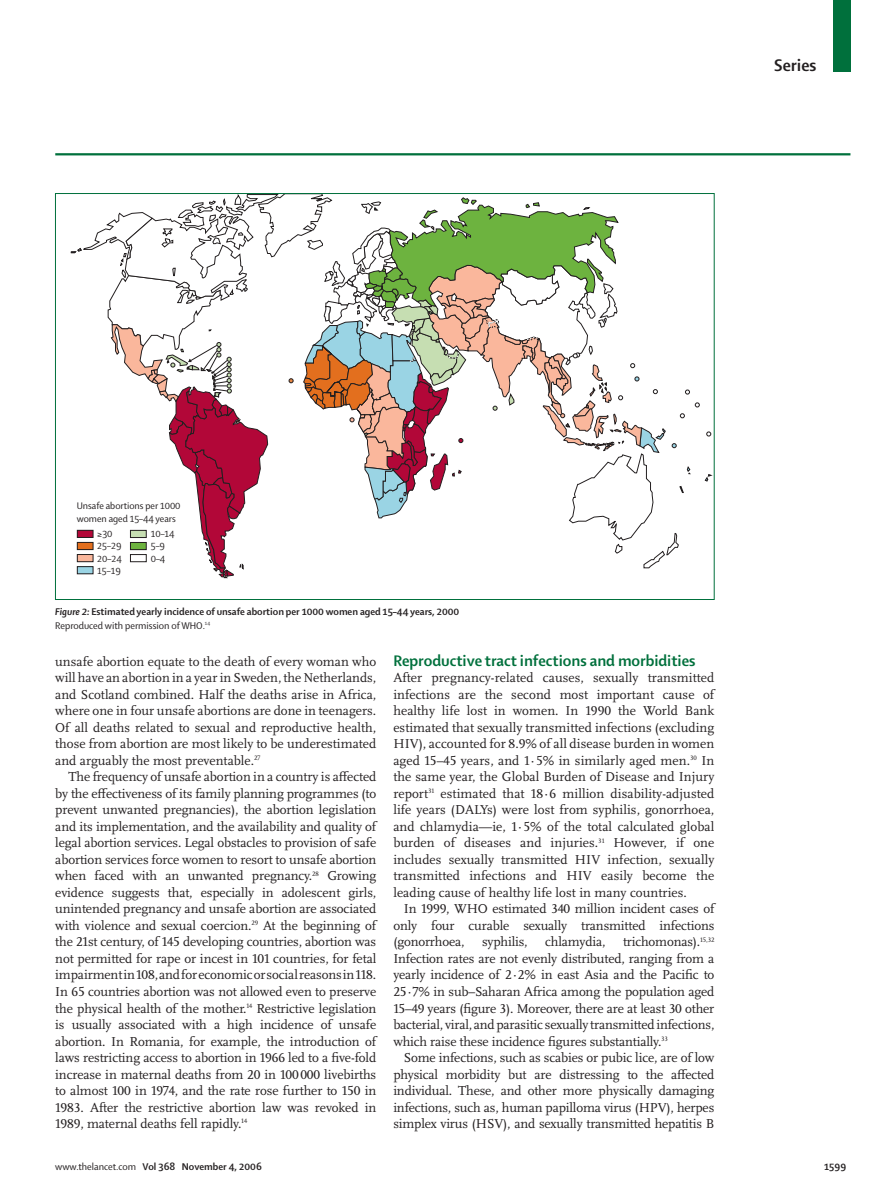
<style>
.page{position:relative;width:893px;height:1200px;background:#fff}
.page>*{position:absolute;margin:0;border:0;box-sizing:border-box;transform-origin:0 0}
.t1{font:700 18px "Shaker 2 Lancet";color:#231f20}
.t2{font:700 16.5px "Shaker 2 Lancet";color:#00703c}
.t3{font:13.5px/16.5px "Scala Lancet Pro";letter-spacing:-.01em;color:#231f20;text-align:justify}
.t4{font:700 10.5px/13.2px "Shaker 2 Lancet";color:#231f20}
.t5{font:10.2px/12.3px "Shaker 2 Lancet";color:#231f20}
.s1{font-style:italic}
.s2{font-weight:400}
</style>
<div class="page">
<div style="left:833px;top:0;width:17px;height:71px;background:#00703c"></div>
<hr style="left:55px;top:153px;width:795px;height:2px;background:#00703c">
<svg style="left:71px;top:195px;width:641px;height:383px"></svg>
<div style="left:130px;top:554px;width:16px;height:7px;background:#fff"></div>
<div style="left:130px;top:554px;width:17px;height:8px;border:1px solid #231f20"></div>
<div style="left:77px;top:542px;width:16px;height:7px;background:#e36f1e"></div>
<div style="left:77px;top:542px;width:17px;height:8px;border:1px solid #231f20"></div>
<div style="left:77px;top:554px;width:16px;height:7px;background:#fab79c"></div>
<div style="left:77px;top:554px;width:17px;height:8px;border:1px solid #231f20"></div>
<div style="left:77px;top:566px;width:16px;height:7px;background:#9ad4e4"></div>
<div style="left:77px;top:566px;width:17px;height:8px;border:1px solid #231f20"></div>
<div style="left:130px;top:530px;width:16px;height:7px;background:#c6deb2"></div>
<div style="left:130px;top:530px;width:17px;height:8px;border:1px solid #231f20"></div>
<div style="left:130px;top:542px;width:16px;height:7px;background:#6db33f"></div>
<div style="left:130px;top:542px;width:17px;height:8px;border:1px solid #231f20"></div>
<div style="left:77px;top:530px;width:16px;height:7px;background:#b20738"></div>
<div style="left:77px;top:529px;width:17px;height:9px;border:1px solid #231f20"></div>
<h1 class="t1" style="left:774px;top:58px;width:44px">Series</h1>
<p class="t5" style="left:77px;top:500px;width:105px">Unsafe abortions per 1000 women aged 15–44 years</p>
<p class="t5" style="left:97px;top:528px;width:26px">≥30<br>25–29<br>20–24<br>15–19</p>
<p class="t5" style="left:151px;top:528px;width:25px">10–14<br>5–9<br>0–4</p>
<p class="t4" style="left:55px;top:606px;width:405px"><span class="s1">Figure 2:</span> Estimated yearly incidence of unsafe abortion per 1000 women aged 15–44 years, 2000<br><span class="s2">Reproduced with permission of WHO.</span><sup>14</sup></p>
<p class="t3" style="left:55px;top:654px;width:323px">unsafe abortion equate to the death of every woman who will have an abortion in a year in Sweden, the Netherlands, and Scotland combined. Half the deaths arise in Africa, where one in four unsafe abortions are done in teenagers.<br>Of all deaths related to sexual and reproductive health, those from abortion are most likely to be underestimated and arguably the most preventable.<sup>27</sup></p>
<p class="t3" style="left:55px;top:769px;width:323px;text-indent:13px">The frequency of unsafe abortion in a country is affected by the effectiveness of its family planning programmes (to prevent unwanted pregnancies), the abortion legislation and its implementation, and the availability and quality of legal abortion services. Legal obstacles to provision of safe abortion services force women to resort to unsafe abortion when faced with an unwanted pregnancy.<sup>28</sup> Growing evidence suggests that, especially in adolescent girls, unintended pregnancy and unsafe abortion are associated with violence and sexual coercion.<sup>29</sup> At the beginning of the 21st century, of 145 developing countries, abortion was not permitted for rape or incest in 101 countries, for fetal impairment in 108, and for economic or social reasons in 118.<br>In 65 countries abortion was not allowed even to preserve the physical health of the mother.<sup>14</sup> Restrictive legislation is usually associated with a high incidence of unsafe abortion. In Romania, for example, the introduction of laws restricting access to abortion in 1966 led to a five-fold increase in maternal deaths from 20 in 100 000 livebirths to almost 100 in 1974, and the rate rose further to 150 in 1983. After the restrictive abortion law was revoked in 1989, maternal deaths fell rapidly.<sup>14</sup></p>
<p class="t2" style="left:393px;top:653px;width:304px">Reproductive tract infections and morbidities</p>
<p class="t3" style="left:393px;top:670px;width:322px">After pregnancy-related causes, sexually transmitted infections are the second most important cause of healthy life lost in women. In 1990 the World Bank estimated that sexually transmitted infections (excluding HIV), accounted for 8.9% of all disease burden in women aged 15–45 years, and 1·5% in similarly aged men.<sup>30</sup> In the same year, the Global Burden of Disease and Injury report<sup>31</sup> estimated that 18·6 million disability-adjusted life years (DALYs) were lost from syphilis, gonorrhoea, and chlamydia—ie, 1·5% of the total calculated global burden of diseases and injuries.<sup>31</sup> However, if one includes sexually transmitted HIV infection, sexually transmitted infections and HIV easily become the leading cause of healthy life lost in many countries.</p>
<p class="t3" style="left:393px;top:901px;width:323px;text-indent:11px">In 1999, WHO estimated 340 million incident cases of only four curable sexually transmitted infections (gonorrhoea,</p>
<p class="t3" style="left:393px;top:934px;width:323px;text-indent:230px">trichomonas).<sup>15,32<br></sup>Infection rates are not evenly distributed, ranging from a yearly incidence of 2·2% in east Asia and the Pacific to 25·7% in sub–Saharan Africa among the population aged 15–49 years (figure 3). Moreover, there are at least 30 other bacterial, viral, and parasitic sexually transmitted infections, which raise these incidence figures substantially.<sup>33</sup></p>
<p class="t3" style="left:393px;top:1050px;width:323px;text-indent:11px">Some infections, such as scabies or pubic lice, are of low physical morbidity but are distressing to the affected individual. These, and other more physically damaging infections, such as, human papilloma virus (HPV), herpes simplex virus (HSV), and sexually transmitted hepatitis B</p>
<p class="t3" style="left:482px;top:934px;width:47px">syphilis,</p>
<p class="t3" style="left:545px;top:934px;width:62px">chlamydia,</p>
<p class="t4" style="left:55px;top:1160px;width:208px"><span class="s2">www.thelancet.com</span> Vol 368 November 4, 2006</p>
<p class="t4" style="left:824px;top:1160px;width:24px">1599</p>
</div>
